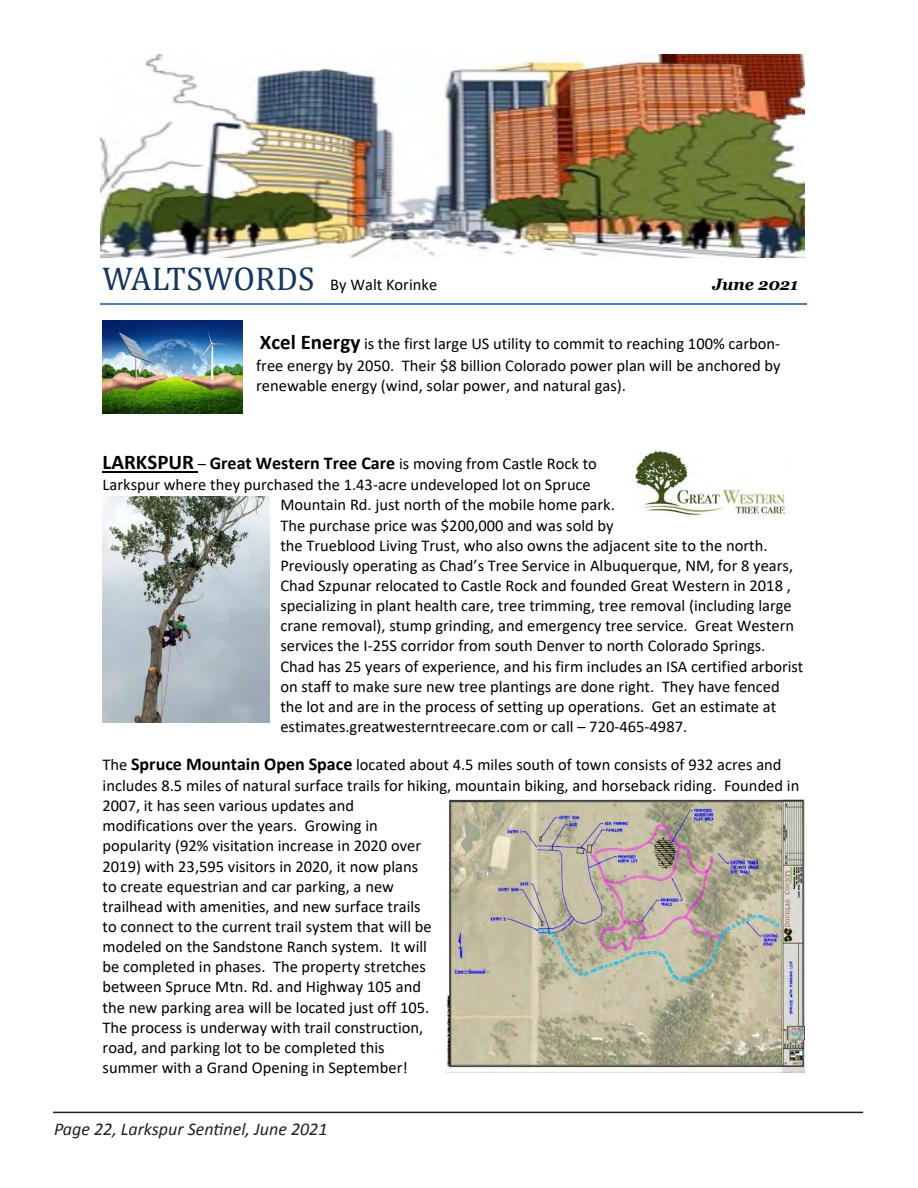
<style>
.page{position:relative;width:918px;height:1188px;background:#fff}
.page>*{position:absolute;margin:0;border:0;box-sizing:border-box;transform-origin:0 0}
.t1{font:italic 18px "Calibri";color:#231f20}
.t2{font:16.5px/20.1px "Calibri";color:#000;text-align:justify}
.t3{font:italic 700 16.5px "Georgia";color:#000}
.s1{font-family:"Cambria";font-size:33px;color:#17365d}
.s2{font-weight:700;font-size:21px}
.s3{font-weight:700;font-size:18px}
</style>
<div class="page">
<hr style="left:53px;top:1112px;width:810px;height:1px;background:#231f20">
<hr style="left:100px;top:303px;width:707px;height:2px;background:#4f82bd">
<hr style="left:103px;top:471px;width:95px;height:2px;background:#000">
<img style="left:100px;top:54px;width:705px;height:204px">
<img style="left:635px;top:450px;width:151px;height:67px">
<img style="left:103px;top:496px;width:166px;height:227px">
<img style="left:103px;top:320px;width:140px;height:93px">
<img style="left:447px;top:800px;width:357px;height:273px">
<p class="t2" style="left:103px;top:274px;width:336px"><span class="s1">WALTSWORDS</span> By Walt Korinke</p>
<p class="t3" style="left:712px;top:275px;width:87px">June 2021</p>
<p class="t2" style="left:256px;top:333px;width:526px;line-height:20.9px"><span class="s2">Xcel Energy</span> is the first large US utility to commit to reaching 100% carbon‐ free energy by 2050. Their $8 billion Colorado power plan will be anchored by renewable energy (wind, solar power, and natural gas).</p>
<p class="t2" style="left:103px;top:453px;width:496px"><span class="s2">LARKSPUR</span> – <span class="s3">Great Western Tree Care</span> is moving from Castle Rock to</p>
<p class="t2" style="left:103px;top:474px;width:490px">Larkspur where they purchased the 1.43‐acre undeveloped lot on Spruce</p>
<p class="t2" style="left:280px;top:495px;width:336px">Mountain Rd. just north of the mobile home park.</p>
<p class="t2" style="left:280px;top:515px;width:335px">The purchase price was $200,000 and was sold by</p>
<p class="t2" style="left:280px;top:535px;width:489px">the Trueblood Living Trust, who also owns the adjacent site to the north.</p>
<p class="t2" style="left:280px;top:555px;width:514px">Previously operating as Chad’s Tree Service in Albuquerque, NM, for 8 years,</p>
<p class="t2" style="left:280px;top:575px;width:512px">Chad Szpunar relocated to Castle Rock and founded Great Western in 2018 ,</p>
<p class="t2" style="left:280px;top:595px;width:513px">specializing in plant health care, tree trimming, tree removal (including large</p>
<p class="t2" style="left:280px;top:615px;width:515px">crane removal), stump grinding, and emergency tree service. Great Western</p>
<p class="t2" style="left:280px;top:635px;width:487px">services the I‐25S corridor from south Denver to north Colorado Springs.</p>
<p class="t2" style="left:280px;top:656px;width:525px">Chad has 25 years of experience, and his firm includes an ISA certified arborist</p>
<p class="t2" style="left:280px;top:676px;width:501px">on staff to make sure new tree plantings are done right. They have fenced</p>
<p class="t2" style="left:280px;top:696px;width:497px">the lot and are in the process of setting up operations. Get an estimate at</p>
<p class="t2" style="left:280px;top:716px;width:408px">estimates.greatwesterntreecare.com or call – 720‐465‐4987.</p>
<p class="t2" style="left:103px;top:754px;width:698px;text-align:left">The <span class="s3">Spruce Mountain Open Space</span> located about 4.5 miles south of town consists of 932 acres and includes 8.5 miles of natural surface trails for hiking, mountain biking, and horseback riding. Founded in 2007, it has seen various updates and<br>modifications over the years. Growing in<br>popularity (92% visitation increase in 2020 over<br>2019) with 23,595 visitors in 2020, it now plans<br>to create equestrian and car parking, a new<br>trailhead with amenities, and new surface trails<br>to connect to the current trail system that will be<br>modeled on the Sandstone Ranch system. It will<br>be completed in phases. The property stretches<br>between Spruce Mtn. Rd. and Highway 105 and<br>the new parking area will be located just off 105.<br>The process is underway with trail construction,<br>road, and parking lot to be completed this<br>summer with a Grand Opening in September!</p>
<p class="t1" style="left:54px;top:1116px;width:275px">Page 22, Larkspur Sentinel, June 2021</p>
</div>
